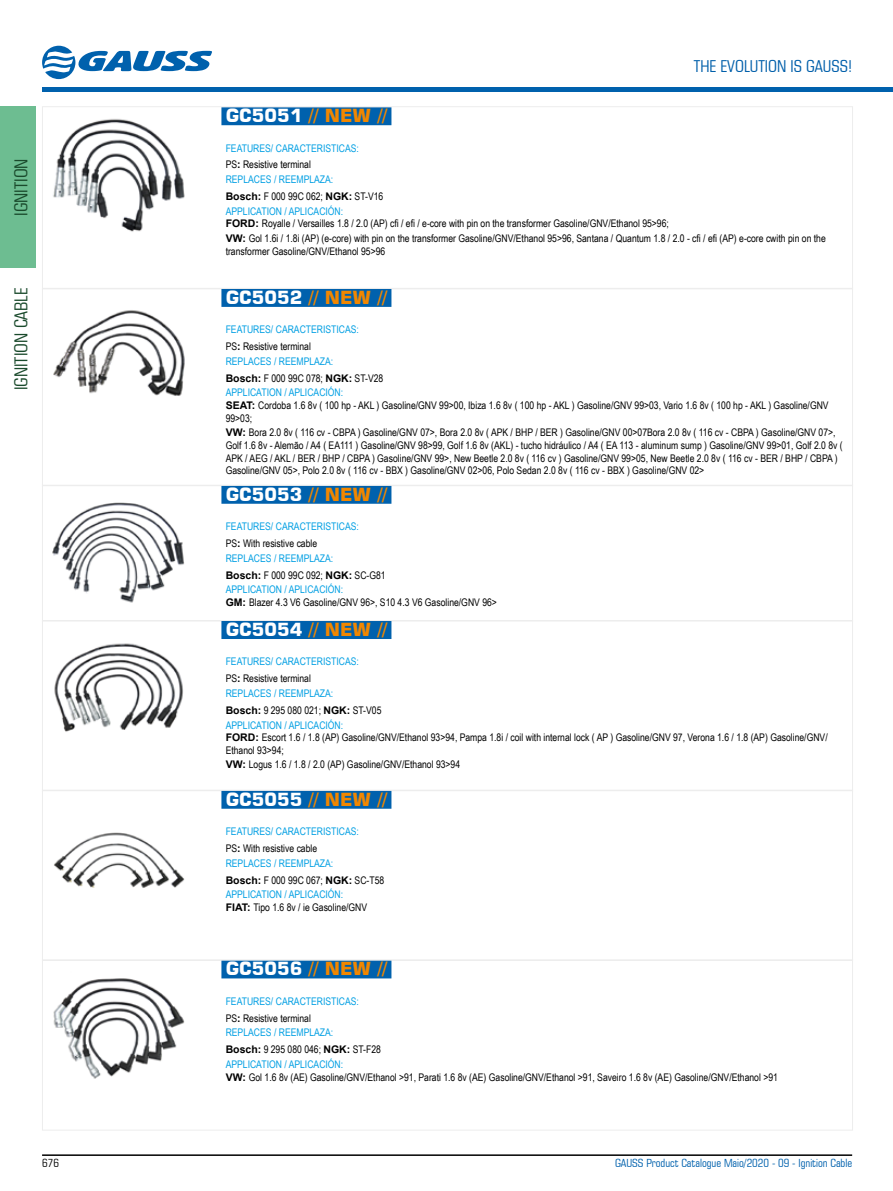
<style>
.page{position:relative;width:893px;height:1191px;background:#fff}
.page>*{position:absolute;margin:0;border:0;box-sizing:border-box;transform-origin:0 0}
.t1{font:700 18px "Square 721 BT";color:#f18700}
.t2{font:condensed 18px "Square 721 BT";color:#1a4a2c}
.t3{font:condensed 16.5px "Square 721 BT";color:#005faa}
.t4{font:condensed 11.25px "Square 721 BT";color:#0061ad}
.t5{font:condensed 11.25px "Square 721 BT";color:#000}
.t6{font:10.5px/12.6px "Arial Narrow";color:#000}
.t7{font:10.5px/16.8px "Arial Narrow";color:#009fe3}
.s1{color:#fff}
.s2{color:#000}
.s3{font-family:"Arial";font-weight:700;color:#000}
.s4{color:#009fe3}
.s5{font-family:"Arial";font-weight:700}
</style>
<div class="page">
<hr style="left:42px;top:1154px;width:810px;height:1px;background:#000">
<div style="left:0;top:106px;width:36px;height:162px;background:#6dbd91"></div>
<svg style="left:42px;top:46px;width:170px;height:33px"></svg>
<hr style="left:42px;top:87px;width:851px;height:4px;background:#0061ad">
<div style="left:221px;top:107px;width:170px;height:18px;background:#0061ad"></div>
<div style="left:42px;top:106px;width:811px;height:183px;border:1px solid #ededed"></div>
<img style="left:53px;top:118px;width:132px;height:114px">
<div style="left:221px;top:289px;width:170px;height:18px;background:#0061ad"></div>
<img style="left:53px;top:310px;width:132px;height:86px">
<div style="left:221px;top:486px;width:170px;height:18px;background:#0061ad"></div>
<div style="left:42px;top:485px;width:811px;height:136px;border:1px solid #ededed"></div>
<img style="left:52px;top:502px;width:133px;height:101px">
<div style="left:221px;top:621px;width:170px;height:18px;background:#0061ad"></div>
<div style="left:42px;top:620px;width:811px;height:171px;border:1px solid #ededed"></div>
<img style="left:54px;top:643px;width:129px;height:89px">
<div style="left:221px;top:790px;width:170px;height:18px;background:#0061ad"></div>
<div style="left:42px;top:790px;width:811px;height:170px;border:1px solid #ededed"></div>
<img style="left:54px;top:832px;width:131px;height:56px">
<div style="left:221px;top:960px;width:170px;height:18px;background:#0061ad"></div>
<div style="left:42px;top:959px;width:811px;height:171px;border:1px solid #ededed"></div>
<img style="left:53px;top:978px;width:132px;height:101px">
<h1 class="t2" style="left:10px;top:216px;width:59px;rotate:-90deg">IGNITION</h1>
<h1 class="t2" style="left:10px;top:390px;width:104px;rotate:-90deg">IGNITION CABLE</h1>
<h2 class="t3" style="left:694px;top:56px;width:160px">THE EVOLUTION IS GAUSS!</h2>
<h1 class="t1" style="left:226px;top:105px;width:163px"><span class="s1">GC5051</span> // NEW //</h1>
<p class="t7" style="left:226px;top:139px;width:135px">FEATURES/ CARACTERISTICAS:<br><span class="s2">PS</span><span class="s3">:</span> <span class="s2">Resistive terminal</span></p>
<p class="t7" style="left:226px;top:171px;width:159px">REPLACES / REEMPLAZA:<br><span class="s3">Bosch:</span> <span class="s2">F 000 99C 062;</span> <span class="s3">NGK:</span> <span class="s2">ST-V16</span></p>
<p class="t6" style="left:226px;top:204px;width:445px"><span class="s4">APPLICATION / APLICACIÓN:<br></span><span class="s5">FORD:</span> Royalle / Versailles 1.8 / 2.0 (AP) cfi / efi / e-core with pin on the transformer Gasoline/GNV/Ethanol 95&gt;96;</p>
<p class="t6" style="left:226px;top:232px;width:602px"><span class="s5">VW:</span> Gol 1.6i / 1.8i (AP) (e-core) with pin on the transformer Gasoline/GNV/Ethanol 95&gt;96, Santana / Quantum 1.8 / 2.0 - cfi / efi (AP) e-core cwith pin on the transformer Gasoline/GNV/Ethanol 95&gt;96</p>
<h1 class="t1" style="left:226px;top:286px;width:163px"><span class="s1">GC5052</span> // NEW //</h1>
<p class="t7" style="left:226px;top:321px;width:135px">FEATURES/ CARACTERISTICAS:<br><span class="s2">PS</span><span class="s3">:</span> <span class="s2">Resistive terminal</span></p>
<p class="t7" style="left:226px;top:352px;width:159px">REPLACES / REEMPLAZA:<br><span class="s3">Bosch:</span> <span class="s2">F 000 99C 078;</span> <span class="s3">NGK:</span> <span class="s2">ST-V28</span></p>
<p class="t6" style="left:226px;top:386px;width:604px"><span class="s4">APPLICATION / APLICACIÓN:<br></span><span class="s5">SEAT:</span> Cordoba 1.6 8v ( 100 hp - AKL ) Gasoline/GNV 99&gt;00, Ibiza 1.6 8v ( 100 hp - AKL ) Gasoline/GNV 99&gt;03, Vario 1.6 8v ( 100 hp - AKL ) Gasoline/GNV<br>99&gt;03;</p>
<p class="t6" style="left:226px;top:426px;width:618px"><span class="s5">VW:</span> Bora 2.0 8v ( 116 cv - CBPA ) Gasoline/GNV 07&gt;, Bora 2.0 8v ( APK / BHP / BER ) Gasoline/GNV 00&gt;07Bora 2.0 8v ( 116 cv - CBPA ) Gasoline/GNV 07&gt;, Golf 1.6 8v - Alemão / A4 ( EA111 ) Gasoline/GNV 98&gt;99, Golf 1.6 8v (AKL) - tucho hidráulico / A4 ( EA 113 - aluminum sump ) Gasoline/GNV 99&gt;01, Golf 2.0 8v ( APK / AEG / AKL / BER / BHP / CBPA ) Gasoline/GNV 99&gt;, New Beetle 2.0 8v ( 116 cv ) Gasoline/GNV 99&gt;05, New Beetle 2.0 8v ( 116 cv - BER / BHP / CBPA )<br>Gasoline/GNV 05&gt;, Polo 2.0 8v ( 116 cv - BBX ) Gasoline/GNV 02&gt;06, Polo Sedan 2.0 8v ( 116 cv - BBX ) Gasoline/GNV 02&gt;</p>
<h1 class="t1" style="left:226px;top:483px;width:163px"><span class="s1">GC5053</span> // NEW //</h1>
<p class="t7" style="left:226px;top:517px;width:135px">FEATURES/ CARACTERISTICAS:<br><span class="s2">PS</span><span class="s3">:</span> <span class="s2">With resistive cable</span></p>
<p class="t7" style="left:226px;top:549px;width:162px">REPLACES / REEMPLAZA:<br><span class="s3">Bosch:</span> <span class="s2">F 000 99C 092;</span> <span class="s3">NGK:</span> <span class="s2">SC-G81</span></p>
<p class="t6" style="left:226px;top:583px;width:273px"><span class="s4">APPLICATION / APLICACIÓN:<br></span><span class="s5">GM:</span> Blazer 4.3 V6 Gasoline/GNV 96&gt;, S10 4.3 V6 Gasoline/GNV 96&gt;</p>
<h1 class="t1" style="left:226px;top:618px;width:163px"><span class="s1">GC5054</span> // NEW //</h1>
<p class="t7" style="left:226px;top:653px;width:135px">FEATURES/ CARACTERISTICAS:<br><span class="s2">PS</span><span class="s3">:</span> <span class="s2">Resistive terminal</span></p>
<p class="t7" style="left:226px;top:684px;width:157px">REPLACES / REEMPLAZA:<br><span class="s3">Bosch:</span> <span class="s2">9 295 080 021;</span> <span class="s3">NGK:</span> <span class="s2">ST-V05</span></p>
<p class="t6" style="left:226px;top:718px;width:604px"><span class="s4">APPLICATION / APLICACIÓN:<br></span><span class="s5">FORD:</span> Escort 1.6 / 1.8 (AP) Gasoline/GNV/Ethanol 93&gt;94, Pampa 1.8i / coil with internal lock ( AP ) Gasoline/GNV 97, Verona 1.6 / 1.8 (AP) Gasoline/GNV/<br>Ethanol 93&gt;94;</p>
<p class="t6" style="left:226px;top:758px;width:236px"><span class="s5">VW:</span> Logus 1.6 / 1.8 / 2.0 (AP) Gasoline/GNV/Ethanol 93&gt;94</p>
<h1 class="t1" style="left:226px;top:788px;width:163px"><span class="s1">GC5055</span> // NEW //</h1>
<p class="t7" style="left:226px;top:822px;width:135px">FEATURES/ CARACTERISTICAS:<br><span class="s2">PS</span><span class="s3">:</span> <span class="s2">With resistive cable</span></p>
<p class="t7" style="left:226px;top:854px;width:160px">REPLACES / REEMPLAZA:<br><span class="s3">Bosch:</span> <span class="s2">F 000 99C 067;</span> <span class="s3">NGK:</span> <span class="s2">SC-T58</span></p>
<p class="t6" style="left:226px;top:888px;width:143px"><span class="s4">APPLICATION / APLICACIÓN:<br></span><span class="s5">FIAT:</span> Tipo 1.6 8v / ie Gasoline/GNV</p>
<h1 class="t1" style="left:226px;top:958px;width:163px"><span class="s1">GC5056</span> // NEW //</h1>
<p class="t7" style="left:226px;top:992px;width:135px">FEATURES/ CARACTERISTICAS:<br><span class="s2">PS</span><span class="s3">:</span> <span class="s2">Resistive terminal</span></p>
<p class="t7" style="left:226px;top:1024px;width:157px">REPLACES / REEMPLAZA:<br><span class="s3">Bosch:</span> <span class="s2">9 295 080 046;</span> <span class="s3">NGK:</span> <span class="s2">ST-F28</span></p>
<p class="t6" style="left:226px;top:1057px;width:554px"><span class="s4">APPLICATION / APLICACIÓN:<br></span><span class="s5">VW:</span> Gol 1.6 8v (AE) Gasoline/GNV/Ethanol &gt;91, Parati 1.6 8v (AE) Gasoline/GNV/Ethanol &gt;91, Saveiro 1.6 8v (AE) Gasoline/GNV/Ethanol &gt;91</p>
<p class="t5" style="left:42px;top:1156px;width:18px">676</p>
<p class="t4" style="left:615px;top:1156px;width:239px">GAUSS Product Catalogue Maio/2020 - 09 - Ignition Cable</p>
</div>
